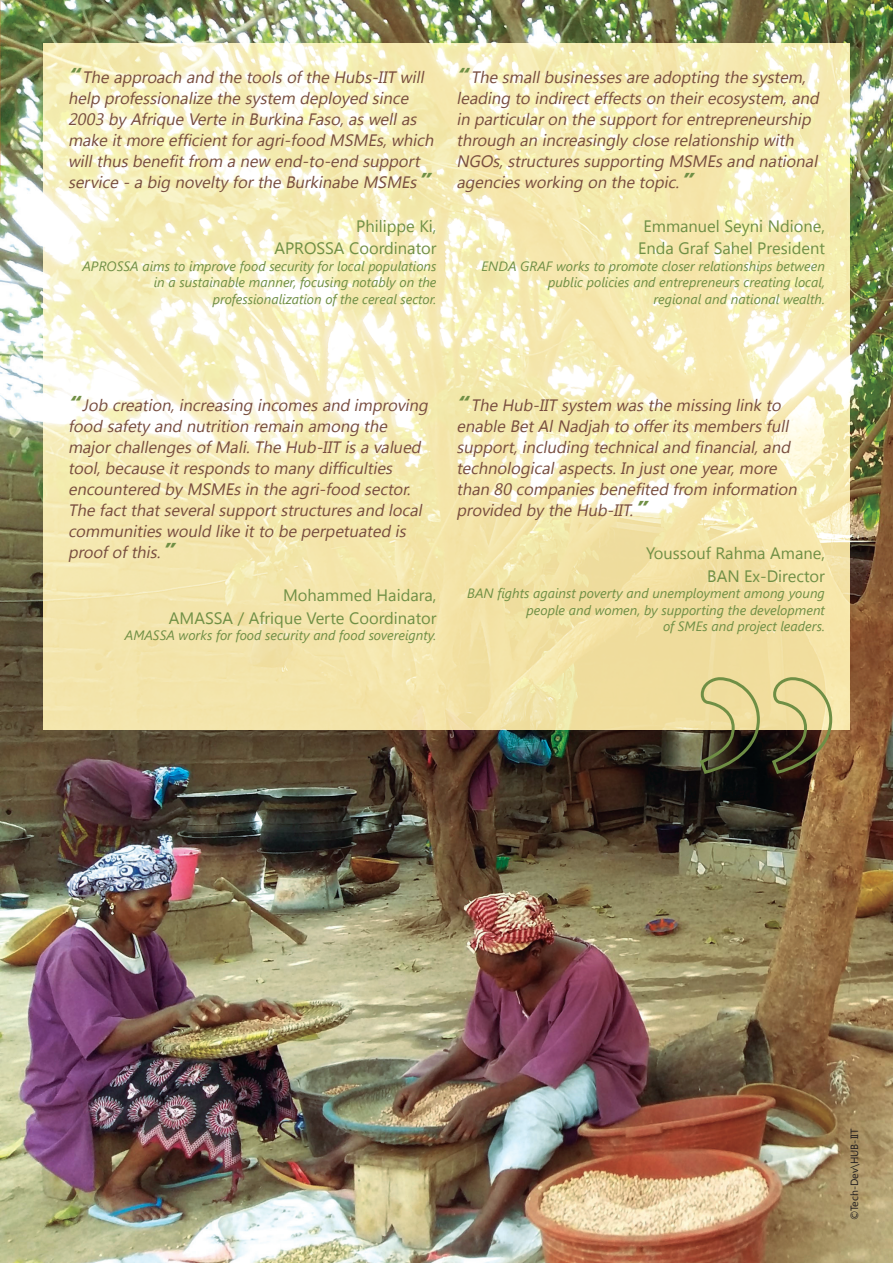
<style>
.page{position:relative;width:893px;height:1263px;background:#fff}
.page>*{position:absolute;margin:0;border:0;box-sizing:border-box;transform-origin:0 0}
.témoignage{font:italic 16.5px/21px "Segoe UI";color:#774c3e}
.auteur{font:16.5px "Segoe UI";color:#6f8f45}
.Encart{font:italic 13.5px/16.5px "Segoe UI";color:#6f8f45;text-align:right}
.texte_courant{font:10.5px "Segoe UI";color:#231f20}
.s1{font-family:"Segoe UI Black";font-size:21px;color:#6f8f45}
</style>
<div class="page">
<img style="left:0;top:0;width:893px;height:1263px">
<svg style="left:43px;top:43px;width:807px;height:686px;background:#f5ebb9"></svg>
<svg style="left:698px;top:676px;width:136px;height:100px;background:#948a5e"></svg>
<p class="témoignage" style="left:68px;top:66px;width:371px"><span class="s1">“</span>The approach and the toolsofthe Hubs-IIT will help professionalize the system deployed since 2003 by Afrique Verte in Burkina Faso,aswellas make itmore efficientforagri-food MSMEs,which willthusbenefitfrom a new end-to-end support service -a big novelty forthe Burkinabe MSMEs<span class="s1">”</span></p>
<p class="auteur" style="left:356px;top:214px;width:82px">Philippe Ki,</p>
<p class="auteur" style="left:274px;top:237px;width:164px">APROSSA Coordinator</p>
<p class="Encart" style="left:82px;top:258px;width:356px">APROSSA aims to improve food security for local populations in a sustainable manner, focusing notably on the professionalization of the cereal sector.</p>
<p class="témoignage" style="left:456px;top:66px;width:368px"><span class="s1">“</span>The smallbusinessesare adopting the system, leading to indirecteffectson theirecosystem,and in particularon the supportforentrepreneurship through an increasingly close relationship with NGOs,structuressupporting MSMEsand national agenciesworking on the topic.<span class="s1">”</span></p>
<p class="auteur" style="left:643px;top:214px;width:183px">Emmanuel Seyni Ndione,</p>
<p class="auteur" style="left:638px;top:237px;width:188px">Enda Graf Sahel President</p>
<p class="Encart" style="left:481px;top:258px;width:345px">ENDA GRAF works to promote closer relationships between public policies and entrepreneurs creating local,</p>
<p class="Encart" style="left:653px;top:291px;width:173px">regional and national wealth.</p>
<p class="témoignage" style="left:68px;top:394px;width:365px"><span class="s1">“</span>Job creation,increasing incomesand improving food safety and nutrition remain among the majorchallengesofMali.The Hub-IIT isa valued tool,because itrespondsto many difficulties encountered by MSMEsin the agri-food sector.<br>The factthatseveralsupportstructuresand local communitieswould like itto be perpetuated is proofofthis.<span class="s1">”</span></p>
<p class="auteur" style="left:283px;top:584px;width:155px">Mohammed Haidara,</p>
<p class="auteur" style="left:169px;top:606px;width:269px">AMASSA / Afrique Verte Coordinator</p>
<p class="Encart" style="left:125px;top:627px;width:313px">AMASSA works for food security and food sovereignty.</p>
<p class="témoignage" style="left:456px;top:394px;width:346px"><span class="s1">“</span>The Hub-IIT system wasthe missing link to enable BetAlNadjah to offeritsmembersfull support,including technicaland financial,and technologicalaspects.In justone year,more than 80 companiesbenefited from information provided by the Hub-IIT.<span class="s1">”</span></p>
<p class="auteur" style="left:646px;top:542px;width:180px">Youssouf Rahma Amane,</p>
<p class="auteur" style="left:707px;top:564px;width:119px">BAN Ex-Director</p>
<p class="Encart" style="left:467px;top:585px;width:359px">BAN fights against poverty and unemployment among young people and women, by supporting the development</p>
<p class="Encart" style="left:663px;top:618px;width:163px">of SMEs and project leaders.</p>
<p class="texte_courant" style="left:847px;top:1220px;width:94px;rotate:-90deg">©Tech-Dev\HUB-IIT</p>
</div>
